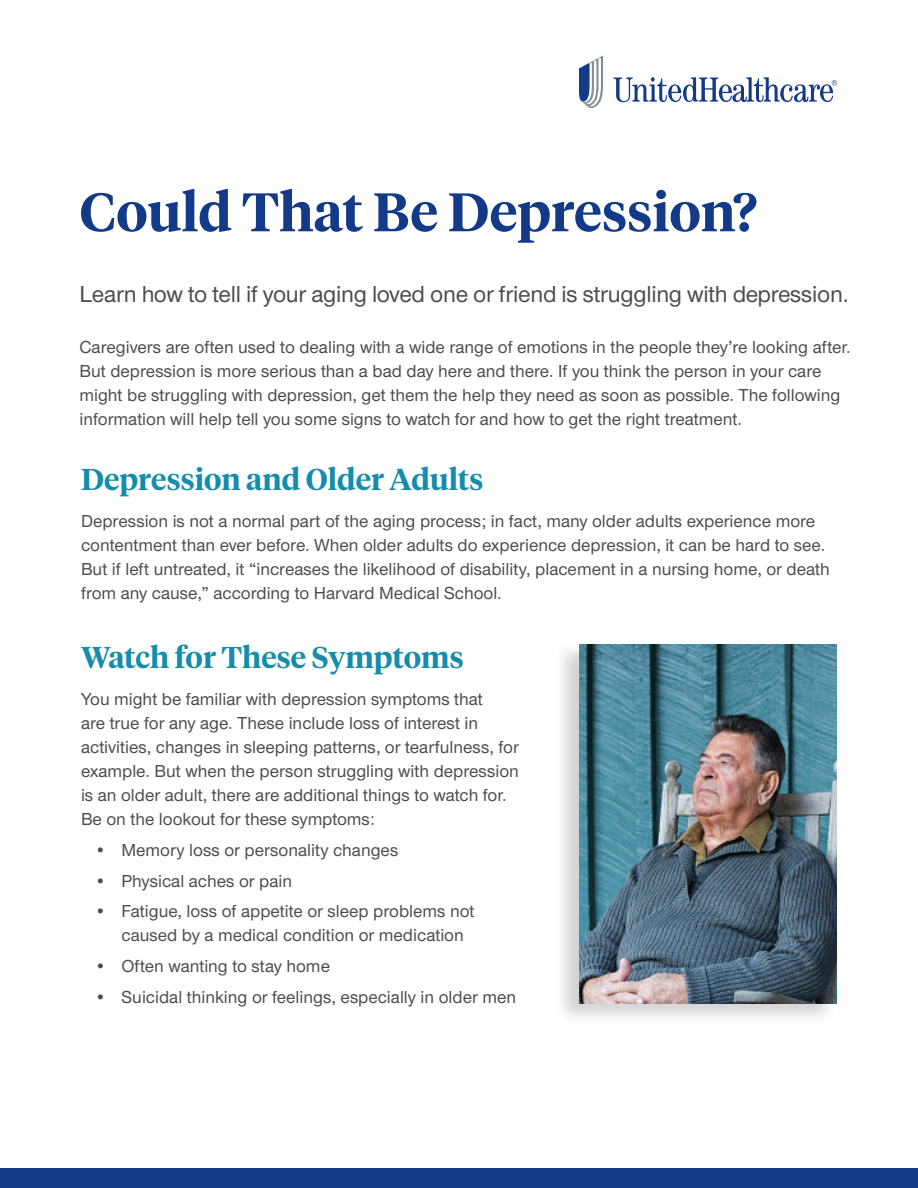
<style>
.page{position:relative;width:918px;height:1188px;background:#fff}
.page>*{position:absolute;margin:0;border:0;box-sizing:border-box;transform-origin:0 0}
.t1{font:600 54px "UHC Serif Headline";color:#133a88}
.t2{font:600 30px "UHC Serif Headline";color:#148cab}
.t3{font:500 24px "UHC Sans";letter-spacing:-.01em;color:#4c4c4c}
.t4{font:500 18px/24px "UHC Sans";color:#4c4c4c}
</style>
<div class="page">
<div style="left:0;top:1168px;width:918px;height:20px;background:#133a88"></div>
<svg style="left:614px;top:77px;width:223px;height:25px"></svg>
<svg style="left:579px;top:56px;width:24px;height:52px"></svg>
<div style="left:553px;top:641px;width:284px;height:385px;background:#231f20;opacity:.2"></div>
<img style="left:579px;top:644px;width:258px;height:359px">
<h1 class="t1" style="left:80px;top:175px;width:679px">Could That Be Depression?</h1>
<p class="t3" style="left:80px;top:278px;width:771px">Learn how to tell if your aging loved one or friend is struggling with depression.</p>
<p class="t4" style="left:80px;top:334px;width:773px">Caregivers are often used to dealing with a wide range of emotions in the people they’re looking after.<br>But depression is more serious than a bad day here and there. If you think the person in your care might be struggling with depression, get them the help they need as soon as possible. The following information will help tell you some signs to watch for and how to get the right treatment.</p>
<h2 class="t2" style="left:81px;top:458px;width:404px">Depression and Older Adults</h2>
<p class="t4" style="left:81px;top:508px;width:750px">Depression is not a normal part of the aging process; in fact, many older adults experience more contentment than ever before. When older adults do experience depression, it can be hard to see.<br>But if left untreated, it “increases the likelihood of disability, placement in a nursing home, or death from any cause,” according to Harvard Medical School.</p>
<h2 class="t2" style="left:81px;top:636px;width:384px">Watch for These Symptoms</h2>
<p class="t4" style="left:81px;top:686px;width:439px">You might be familiar with depression symptoms that<br>are true for any age. These include loss of interest in activities, changes in sleeping patterns, or tearfulness, for example. But when the person struggling with depression is an older adult, there are additional things to watch for.<br>Be on the lookout for these symptoms:</p>
<p class="t4" style="left:94px;top:837px;width:305px">• Memory loss or personality changes</p>
<p class="t4" style="left:94px;top:868px;width:199px">• Physical aches or pain</p>
<p class="t4" style="left:122px;top:899px;width:355px;text-indent:-27px">• Fatigue, loss of appetite or sleep problems not caused by a medical condition or medication</p>
<p class="t4" style="left:94px;top:953px;width:237px">• Often wanting to stay home</p>
<p class="t4" style="left:94px;top:984px;width:423px">• Suicidal thinking or feelings, especially in older men</p>
</div>
